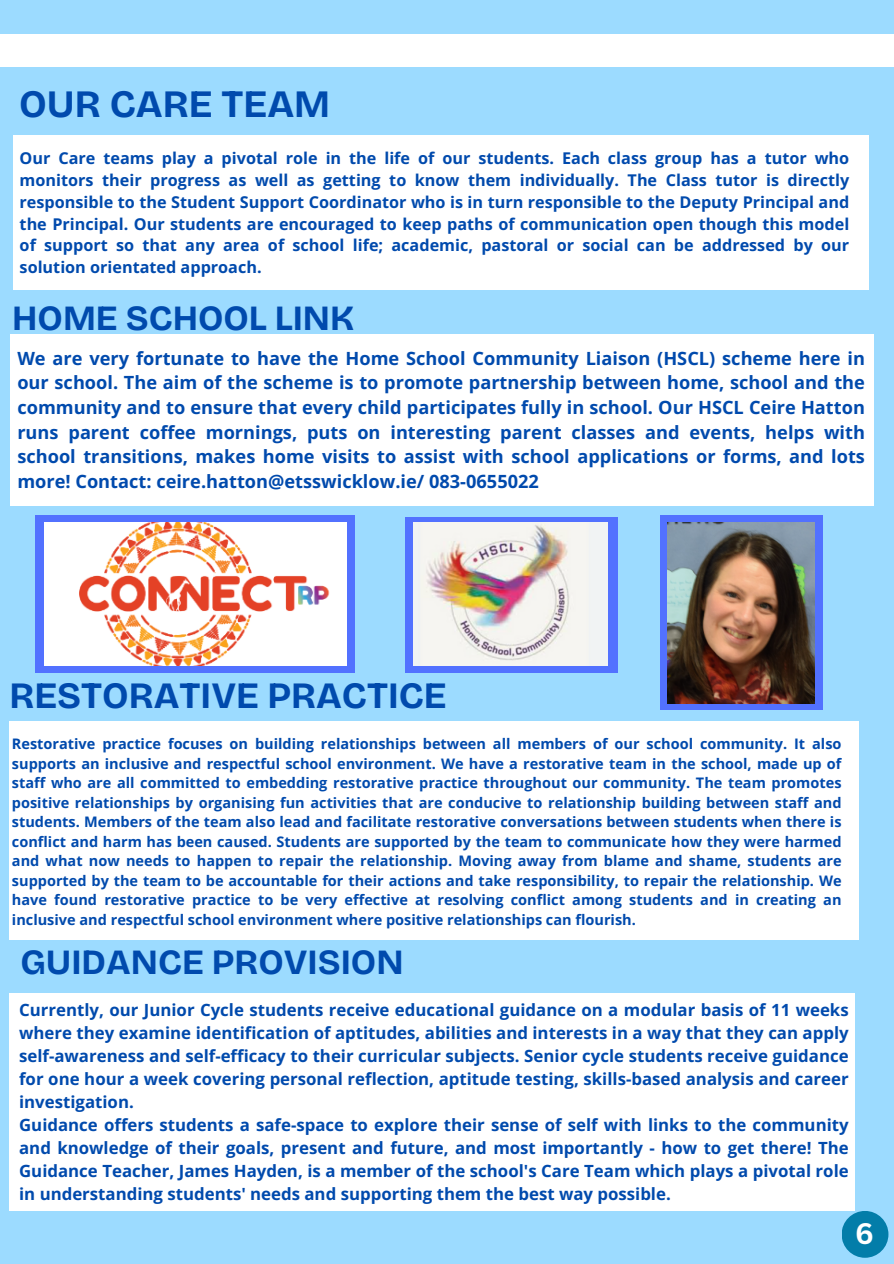
<style>
.page{position:relative;width:894px;height:1264px;background:#fff}
.page>*{position:absolute;margin:0;border:0;box-sizing:border-box;transform-origin:0 0}
.t1{font:700 38.7px "Bricolage Grotesque";color:#004aad}
.t2{font:700 37.05px "Bricolage Grotesque";color:#004aad}
.t3{font:700 35.4px "Bricolage Grotesque";color:#004aad}
.t4{font:700 28.8px "Canva Sans";color:#fff}
.t5{font:700 18.15px/24.6px "Open Sans";color:#004aad;text-align:justify}
.t6{font:700 16.8px/23.1px "Open Sans";color:#004aad}
.t7{font:700 16.2px/21.8px "Open Sans";color:#004aad;text-align:justify}
.t8{font:700 14.55px/19.5px "Open Sans";color:#004aad;text-align:justify}
</style>
<div class="page">
<div style="left:0;top:0;width:893px;height:1263px;background:#9cdbff"></div>
<div style="left:9px;top:993px;width:845px;height:217px;background:#fff"></div>
<div style="left:9px;top:720px;width:849px;height:219px;background:#fff"></div>
<div style="left:35px;top:515px;width:319px;height:157px;background:#5271ff"></div>
<div style="left:10px;top:334px;width:863px;height:171px;background:#fff"></div>
<div style="left:13px;top:136px;width:855px;height:154px;background:#fff"></div>
<div style="left:0;top:35px;width:893px;height:32px;background:#fff"></div>
<img style="left:44px;top:522px;width:302px;height:143px">
<div style="left:659px;top:515px;width:163px;height:194px;background:#5271ff"></div>
<div style="left:405px;top:517px;width:212px;height:155px;background:#5271ff"></div>
<img style="left:667px;top:522px;width:147px;height:181px">
<img style="left:414px;top:522px;width:193px;height:143px">
<div style="left:841px;top:1210px;width:47px;height:47px;background:#037da9;border-radius:50%"></div>
<h2 class="t1" style="left:19px;top:81px;width:312px">OUR CARE TEAM</h2>
<h1 class="t7" style="left:20px;top:147px;width:830px">Our Care teams play a pivotal role in the life of our students. Each class group has a tutor who monitors their progress as well as getting to know them individually. The Class tutor is directly responsible to the Student Support Coordinator who is in turn responsible to the Deputy Principal and the Principal. Our students are encouraged to keep paths of communication open though this model of support so that any area of school life; academic, pastoral or social can be addressed by our solution orientated approach.</h1>
<p class="t3" style="left:12px;top:297px;width:343px">HOME SCHOOL LINK</p>
<p class="t5" style="left:17px;top:345px;width:848px">We are very fortunate to have the Home School Community Liaison (HSCL) scheme here in our school. The aim of the scheme is to promote partnership between home, school and the community and to ensure that every child participates fully in school. Our HSCL Ceire Hatton runs parent coffee mornings, puts on interesting parent classes and events, helps with school transitions, makes home visits to assist with school applications or forms, and lots more! Contact: ceire.hatton@etsswicklow.ie/ 083-0655022</p>
<h3 class="t2" style="left:9px;top:673px;width:438px">RESTORATIVE PRACTICE</h3>
<h1 class="t8" style="left:12px;top:733px;width:830px">Restorative practice focuses on building relationships between all members of our school community. It also supports an inclusive and respectful school environment. We have a restorative team in the school, made up of staff who are all committed to embedding restorative practice throughout our community. The team promotes positive relationships by organising fun activities that are conducive to relationship building between staff and students. Members of the team also lead and facilitate restorative conversations between students when there is conflict and harm has been caused. Students are supported by the team to communicate how they were harmed and what now needs to happen to repair the relationship. Moving away from blame and shame, students are supported by the team to be accountable for their actions and take responsibility, to repair the relationship. We have found restorative practice to be very effective at resolving conflict among students and in creating an inclusive and respectful school environment where positive relationships can flourish.</h1>
<p class="t3" style="left:21px;top:940px;width:384px">GUIDANCE PROVISION</p>
<h1 class="t6" style="left:19px;top:997px;width:830px">Currently, our Junior Cycle students receive educational guidance on a modular basis of 11 weeks where they examine identification of aptitudes, abilities and interests in a way that they can apply self-awareness and self-efficacy to their curricular subjects. Senior cycle students receive guidance for one hour a week covering personal reflection, aptitude testing, skills-based analysis and career investigation.<br>Guidance offers students a safe-space to explore their sense of self with links to the community and knowledge of their goals, present and future, and most importantly - how to get there! The Guidance Teacher, James Hayden, is a member of the school's Care Team which plays a pivotal role in understanding students' needs and supporting them the best way possible.</h1>
<p class="t4" style="left:854px;top:1212px;width:20px">6</p>
</div>
